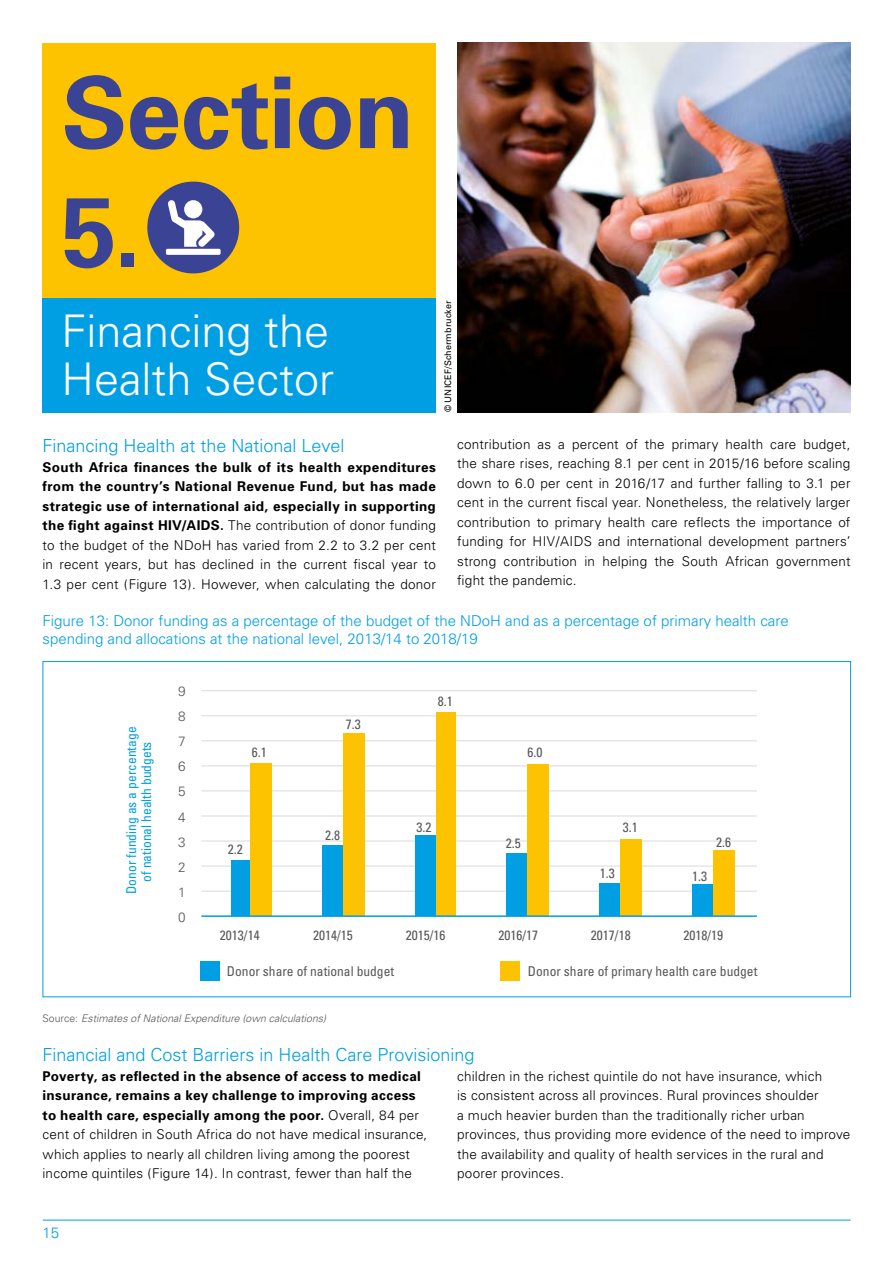
<style>
.page{position:relative;width:893px;height:1263px;background:#fff}
.page>*{position:absolute;margin:0;border:0;box-sizing:border-box;transform-origin:0 0}
.t1{font:700 99px/118.8px "Univers";letter-spacing:-.015em;color:#3b4395}
.t2{font:300 45px/48px "Univers";color:#fff}
.t3{font:300 18px "Univers";color:#009fe3}
.t4{font:300 15px/18px "Univers";color:#009fe3}
.t5{font:300 13.5px/19.5px "Univers";letter-spacing:.015em;color:#000;text-align:justify}
.t6{font:condensed 13.5px "Univers";color:#575756}
.t7{font:condensed 13.5px/15px "Univers";color:#009fe3;text-align:center}
.t8{font:300 13.5px "Univers";color:#575756}
.t9{font:italic 300 10.5px "Univers";color:#575756}
.t10{font:9px "Univers";letter-spacing:.01em;color:#000}
.s1{font-weight:700}
.s2{font-style:normal}
</style>
<div class="page">
<hr style="left:43px;top:1220px;width:808px;height:1px;background:#009fe3">
<div style="left:43px;top:43px;width:393px;height:369px;background:#fdc300"></div>
<div style="left:43px;top:298px;width:393px;height:114px;background:#009fe3"></div>
<div style="left:147px;top:182px;width:92px;height:91px;background:#3b4395;border-radius:50%"></div>
<svg style="left:166px;top:200px;width:55px;height:55px"></svg>
<img style="left:457px;top:43px;width:394px;height:369px">
<div style="left:201px;top:961px;width:19px;height:19px;background:#009fe3"></div>
<div style="left:501px;top:961px;width:19px;height:19px;background:#fdc300"></div>
<hr style="left:201px;top:690px;width:556px;height:1px;background:#dadada">
<hr style="left:201px;top:715px;width:556px;height:1px;background:#dadada">
<hr style="left:201px;top:740px;width:556px;height:1px;background:#dadada">
<hr style="left:201px;top:765px;width:556px;height:1px;background:#dadada">
<hr style="left:201px;top:790px;width:556px;height:1px;background:#dadada">
<hr style="left:201px;top:816px;width:556px;height:1px;background:#dadada">
<hr style="left:201px;top:841px;width:556px;height:1px;background:#dadada">
<hr style="left:201px;top:866px;width:556px;height:1px;background:#dadada">
<hr style="left:201px;top:891px;width:556px;height:1px;background:#dadada">
<div style="left:693px;top:885px;width:21px;height:31px;background:#009fe3"></div>
<div style="left:714px;top:850px;width:21px;height:66px;background:#fdc300"></div>
<div style="left:600px;top:883px;width:21px;height:33px;background:#009fe3"></div>
<div style="left:621px;top:840px;width:21px;height:76px;background:#fdc300"></div>
<div style="left:507px;top:853px;width:21px;height:63px;background:#009fe3"></div>
<div style="left:528px;top:765px;width:21px;height:151px;background:#fdc300"></div>
<div style="left:415px;top:835px;width:21px;height:81px;background:#009fe3"></div>
<div style="left:436px;top:712px;width:20px;height:204px;background:#fdc300"></div>
<div style="left:322px;top:846px;width:21px;height:70px;background:#009fe3"></div>
<div style="left:343px;top:733px;width:21px;height:183px;background:#fdc300"></div>
<div style="left:231px;top:861px;width:19px;height:55px;background:#009fe3"></div>
<div style="left:250px;top:763px;width:21px;height:153px;background:#fdc300"></div>
<hr style="left:201px;top:915px;width:556px;height:2px;background:#009fe3">
<h1 class="t1" style="left:62px;top:50px;width:354px">Section<br>5.</h1>
<h2 class="t2" style="left:62px;top:307px;width:274px">Financing the<br>Health Sector</h2>
<p class="t10" style="left:442px;top:412px;width:114px;rotate:-90deg">© UNICEF/Schermbrucker</p>
<p class="t5" style="left:457px;top:434px;width:395px">contribution as a percent of the primary health care budget, the share rises, reaching 8.1 per cent in 2015/16 before scaling down to 6.0 per cent in 2016/17 and further falling to 3.1 per cent in the current fiscal year. Nonetheless, the relatively larger contribution to primary health care reflects the importance of funding for HIV/AIDS and international development partners’ strong contribution in helping the South African government fight the pandemic.</p>
<p class="t4" style="left:43px;top:612px;width:748px">Figure 13: Donor funding as a percentage of the budget of the NDoH and as a percentage of primary health care spending and allocations at the national level, 2013/14 to 2018/19</p>
<h3 class="t3" style="left:43px;top:435px;width:304px">Financing Health at the National Level</h3>
<p class="t5" style="left:43px;top:457px;width:395px"><span class="s1">South Africa finances the bulk of its health expenditures from the country’s National Revenue Fund, but has made strategic use of international aid, especially in supporting the fight against HIV/AIDS.</span> The contribution of donor funding to the budget of the NDoH has varied from 2.2 to 3.2 per cent in recent years, but has declined in the current fiscal year to 1.3 per cent (Figure 13). However, when calculating the donor</p>
<p class="t7" style="left:124px;top:894px;width:169px;rotate:-90deg">Donor funding as a percentage of national health budgets</p>
<p class="t8" style="left:178px;top:683px;width:9px">9</p>
<p class="t8" style="left:178px;top:708px;width:9px">8</p>
<p class="t8" style="left:178px;top:733px;width:9px">7</p>
<p class="t8" style="left:178px;top:758px;width:9px">6</p>
<p class="t8" style="left:178px;top:783px;width:9px">5</p>
<p class="t8" style="left:178px;top:809px;width:9px">4</p>
<p class="t8" style="left:178px;top:834px;width:9px">3</p>
<p class="t8" style="left:178px;top:859px;width:9px">2</p>
<p class="t8" style="left:178px;top:884px;width:9px">1</p>
<p class="t8" style="left:178px;top:909px;width:9px">0</p>
<p class="t6" style="left:252px;top:744px;width:16px">6.1</p>
<p class="t6" style="left:228px;top:840px;width:16px">2.2</p>
<p class="t6" style="left:346px;top:715px;width:16px">7.3</p>
<p class="t6" style="left:325px;top:826px;width:16px">2.8</p>
<p class="t6" style="left:438px;top:693px;width:16px">8.1</p>
<p class="t6" style="left:417px;top:819px;width:16px">3.2</p>
<p class="t6" style="left:527px;top:744px;width:16px">6.0</p>
<p class="t6" style="left:506px;top:835px;width:16px">2.5</p>
<p class="t6" style="left:623px;top:819px;width:16px">3.1</p>
<p class="t6" style="left:600px;top:865px;width:16px">1.3</p>
<p class="t6" style="left:692px;top:868px;width:16px">1.3</p>
<p class="t6" style="left:716px;top:833px;width:16px">2.6</p>
<p class="t6" style="left:220px;top:927px;width:41px">2013/14</p>
<p class="t6" style="left:313px;top:927px;width:41px">2014/15</p>
<p class="t6" style="left:406px;top:927px;width:41px">2015/16</p>
<p class="t6" style="left:498px;top:927px;width:41px">2016/17</p>
<p class="t6" style="left:591px;top:927px;width:41px">2017/18</p>
<p class="t6" style="left:683px;top:927px;width:41px">2018/19</p>
<p class="t6" style="left:227px;top:962px;width:169px">Donor share of national budget</p>
<p class="t6" style="left:528px;top:962px;width:231px">Donor share of primary health care budget</p>
<p class="t9" style="left:43px;top:1012px;width:285px"><span class="s2">Source:</span> Estimates of National Expenditure (own calculations)</p>
<h3 class="t3" style="left:43px;top:1044px;width:434px">Financial and Cost Barriers in Health Care Provisioning</h3>
<p class="t5" style="left:43px;top:1066px;width:386px;text-align:left"><span class="s1">Poverty, as reflected in the absence of access to medical insurance, remains a key challenge to improving access to health care, especially among the poor.</span> Overall, 84 per cent of children in South Africa do not have medical insurance, which applies to nearly all children living among the poorest income quintiles (Figure 14). In contrast, fewer than half the</p>
<p class="t5" style="left:457px;top:1066px;width:395px;text-align:left">children in the richest quintile do not have insurance, which<br>is consistent across all provinces. Rural provinces shoulder<br>a much heavier burden than the traditionally richer urban provinces, thus providing more evidence of the need to improve the availability and quality of health services in the rural and poorer provinces.</p>
<p class="t4" style="left:43px;top:1224px;width:18px">15</p>
</div>
